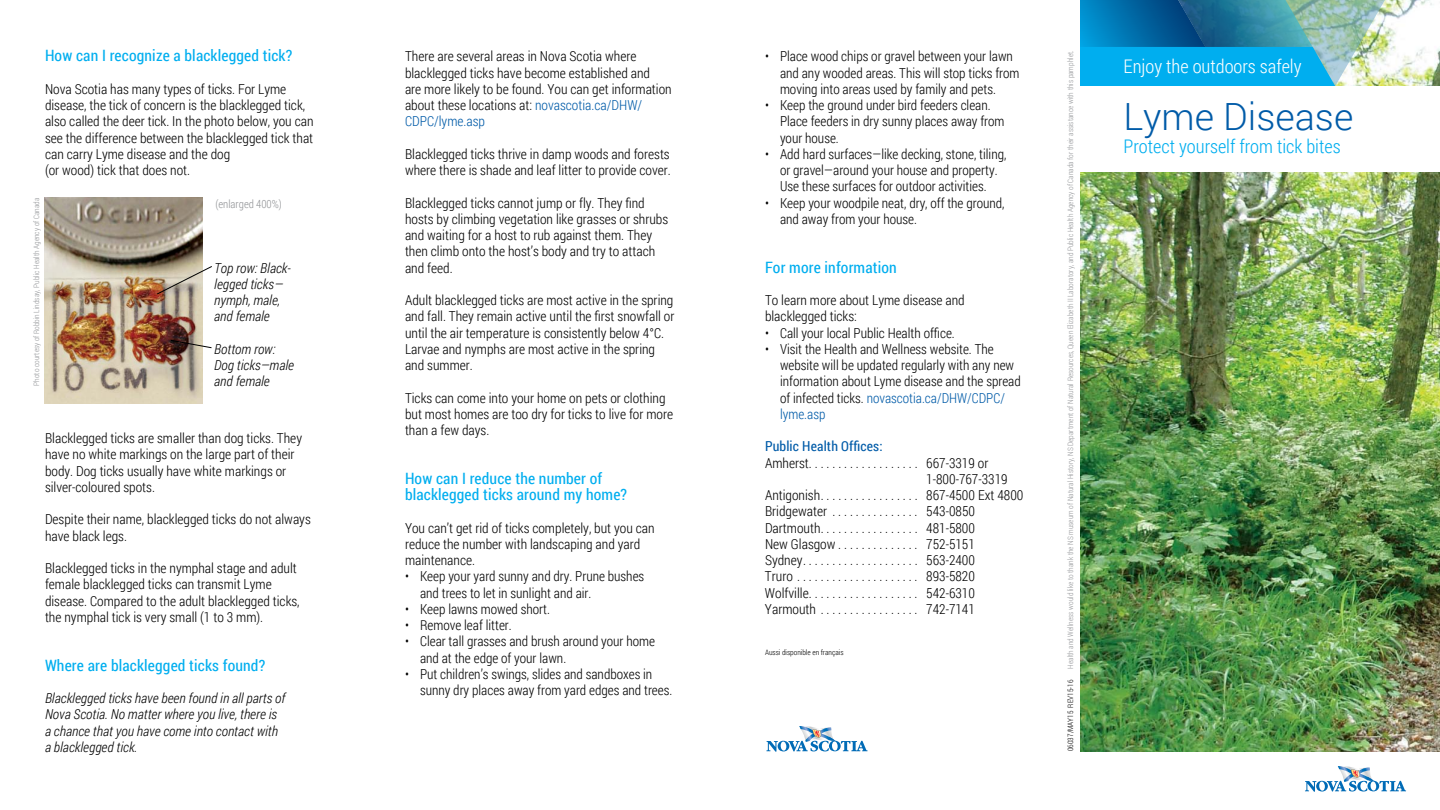
<style>
.page{position:relative;width:1440px;height:810px;background:#fff}
.page>*{position:absolute;margin:0;border:0;box-sizing:border-box;transform-origin:0 0}
.t1{font:300 37.5px "Roboto";color:#005ba8}
.t2{font:300 18.75px "Roboto Condensed";color:#00aeef}
.t3{font:300 18.75px "Roboto Condensed";color:#fff}
.t4{font:15.62px/16.2px "Roboto Condensed";letter-spacing:.01em;color:#00aeef}
.t5{font:300 13.75px/16.2px "Roboto Condensed";color:#000}
.t6{font:italic 300 13.75px/16.2px "Roboto Condensed";color:#000}
.t7{font:13.75px "Roboto Condensed";letter-spacing:.01em;color:#005ba8}
.t8{font:300 11.25px "Roboto Condensed";color:#939598}
.t9{font:300 7.5px "Roboto Condensed";color:#939598}
.t10{font:300 7.5px "Roboto Condensed";color:#000}
.s1{color:#005ba8}
</style>
<div class="page">
<img style="left:1080px;top:0;width:360px;height:752px">
<img style="left:45px;top:197px;width:158px;height:206px">
<svg style="left:156px;top:266px;width:56px;height:29px;background:#c3b8a7"></svg>
<svg style="left:170px;top:340px;width:42px;height:8px"></svg>
<svg style="left:1080px;top:0;width:318px;height:86px;background:#38a1c4"></svg>
<svg style="left:1305px;top:766px;width:101px;height:26px"></svg>
<svg style="left:766px;top:726px;width:102px;height:26px"></svg>
<div style="left:1080px;top:86px;width:360px;height:85px;background:#fff"></div>
<p class="t4" style="left:45px;top:47px;width:249px">How can I recognize a blacklegged tick?</p>
<p class="t5" style="left:45px;top:80px;width:270px">Nova Scotia has many types of ticks. For Lyme disease, the tick of concern is the blacklegged tick, also called the deer tick. In the photo below, you can see the difference between the blacklegged tick that can carry Lyme disease and the dog<br>(or wood) tick that does not.</p>
<p class="t9" style="left:31px;top:386px;width:189px;rotate:-90deg">Photo courtesy of Robbin Lindsay, Public Health Agency of Canada</p>
<p class="t8" style="left:215px;top:196px;width:68px">(enlarged 400%)</p>
<p class="t6" style="left:214px;top:259px;width:78px">Top row: Black&shy;legged ticks— nymph, male, and female</p>
<p class="t6" style="left:214px;top:340px;width:81px">Bottom row:<br>Dog ticks—male and female</p>
<p class="t5" style="left:45px;top:430px;width:259px">Blacklegged ticks are smaller than dog ticks. They have no white markings on the large part of their body. Dog ticks usually have white markings or silver-coloured spots.</p>
<p class="t5" style="left:45px;top:511px;width:267px">Despite their name, blacklegged ticks do not always have black legs.</p>
<p class="t5" style="left:45px;top:560px;width:256px">Blacklegged ticks in the nymphal stage and adult female blacklegged ticks can transmit Lyme disease. Compared to the adult blacklegged ticks, the nymphal tick is very small (1 to 3 mm).</p>
<p class="t4" style="left:45px;top:656px;width:222px">Where are blacklegged ticks found?</p>
<p class="t6" style="left:45px;top:690px;width:242px">Blacklegged ticks have been found in all parts of Nova Scotia. No matter where you live, there is a chance that you have come into contact with a blacklegged tick.</p>
<p class="t5" style="left:405px;top:48px;width:268px">There are several areas in Nova Scotia where blacklegged ticks have become established and<br>are more likely to be found. You can get information about these locations at: <span class="s1">novascotia.ca/DHW/ CDPC/lyme.asp</span></p>
<p class="t5" style="left:405px;top:145px;width:267px">Blacklegged ticks thrive in damp woods and forests where there is shade and leaf litter to provide cover.</p>
<p class="t5" style="left:405px;top:194px;width:265px">Blacklegged ticks cannot jump or fly. They find hosts by climbing vegetation like grasses or shrubs and waiting for a host to rub against them. They then climb onto the host’s body and try to attach and feed.</p>
<p class="t5" style="left:405px;top:292px;width:271px">Adult blacklegged ticks are most active in the spring and fall. They remain active until the first snowfall or until the air temperature is consistently below 4°C.<br>Larvae and nymphs are most active in the spring and summer.</p>
<p class="t5" style="left:405px;top:389px;width:270px">Ticks can come into your home on pets or clothing but most homes are too dry for ticks to live for more than a few days.</p>
<p class="t4" style="left:405px;top:470px;width:224px">How can I reduce the number of blacklegged ticks around my home?</p>
<p class="t5" style="left:405px;top:519px;width:251px">You can’t get rid of ticks completely, but you can reduce the number with landscaping and yard maintenance.</p>
<p class="t5" style="left:420px;top:568px;width:226px;text-indent:-15px">• Keep your yard sunny and dry. Prune bushes and trees to let in sunlight and air.</p>
<p class="t5" style="left:405px;top:600px;width:146px">• Keep lawns mowed short.</p>
<p class="t5" style="left:405px;top:617px;width:108px">• Remove leaf litter.</p>
<p class="t5" style="left:420px;top:633px;width:237px;text-indent:-15px">• Clear tall grasses and brush around your home and at the edge of your lawn.</p>
<p class="t5" style="left:420px;top:665px;width:254px;text-indent:-15px">• Put children’s swings, slides and sandboxes in sunny dry places away from yard edges and trees.</p>
<p class="t5" style="left:780px;top:48px;width:241px;text-indent:-15px">• Place wood chips or gravel between your lawn and any wooded areas. This will stop ticks from moving into areas used by family and pets.</p>
<p class="t5" style="left:780px;top:97px;width:226px;text-indent:-15px">• Keep the ground under bird feeders clean.<br>Place feeders in dry sunny places away from your house.</p>
<p class="t5" style="left:765px;top:145px;width:243px;text-align:center">• Add hard surfaces—like decking, stone, tiling, or gravel—around your house and property.<br>Use these surfaces for outdoor activities.</p>
<p class="t5" style="left:780px;top:194px;width:226px;text-indent:-15px">• Keep your woodpile neat, dry, off the ground, and away from your house.</p>
<p class="t4" style="left:765px;top:258px;width:133px">For more information</p>
<p class="t5" style="left:765px;top:292px;width:201px">To learn more about Lyme disease and blacklegged ticks:</p>
<p class="t5" style="left:765px;top:324px;width:191px">• Call your local Public Health office.</p>
<p class="t5" style="left:780px;top:340px;width:242px;text-indent:-15px">• Visit the Health and Wellness website. The website will be updated regularly with any new information about Lyme disease and the spread of infected ticks. <span class="s1">novascotia.ca/DHW/CDPC/ lyme.asp</span></p>
<p class="t7" style="left:765px;top:437px;width:119px">Public Health Offices:</p>
<p class="t5" style="left:765px;top:454px;width:48px">Amherst ...................</p>
<p class="t5" style="left:926px;top:454px;width:83px">667-3319 or<br>1-800-767-3319</p>
<p class="t5" style="left:765px;top:487px;width:60px">Antigonish .................</p>
<p class="t5" style="left:926px;top:487px;width:99px">867-4500 Ext 4800</p>
<p class="t5" style="left:765px;top:503px;width:67px">Bridgewater ................</p>
<p class="t5" style="left:926px;top:503px;width:50px">543-0850</p>
<p class="t5" style="left:765px;top:519px;width:60px">Dartmouth .................</p>
<p class="t5" style="left:926px;top:519px;width:50px">481-5800</p>
<p class="t5" style="left:765px;top:535px;width:78px">New Glasgow ..............</p>
<p class="t5" style="left:926px;top:535px;width:50px">752-5151</p>
<p class="t5" style="left:765px;top:552px;width:42px">Sydney ....................</p>
<p class="t5" style="left:926px;top:552px;width:50px">563-2400</p>
<p class="t5" style="left:765px;top:568px;width:32px">Truro ......................</p>
<p class="t5" style="left:926px;top:568px;width:50px">893-5820</p>
<p class="t5" style="left:765px;top:584px;width:48px">Wolfville ...................</p>
<p class="t5" style="left:926px;top:584px;width:50px">542-6310</p>
<p class="t5" style="left:765px;top:600px;width:55px">Yarmouth ..................</p>
<p class="t5" style="left:926px;top:600px;width:50px">742-7141</p>
<p class="t10" style="left:765px;top:647px;width:80px">Aussi disponible en français</p>
<p class="t9" style="left:1065px;top:669px;width:620px;rotate:-90deg">Health and Wellness would like to thank the NS museum of Natural History, NS Department of Natural Resources, Queen Elizabeth II Laboratory, and Public Health Agency of Canada for their assistance with this pamphlet.</p>
<p class="t10" style="left:1065px;top:751px;width:73px;rotate:-90deg">06037/MAY15 REV15-16</p>
<h2 class="t3" style="left:1124px;top:54px;width:180px">Enjoy the outdoors safely</h2>
<h1 class="t1" style="left:1124px;top:91px;width:231px">Lyme Disease</h1>
<h2 class="t2" style="left:1124px;top:133px;width:219px">Protect yourself from tick bites</h2>
</div>
